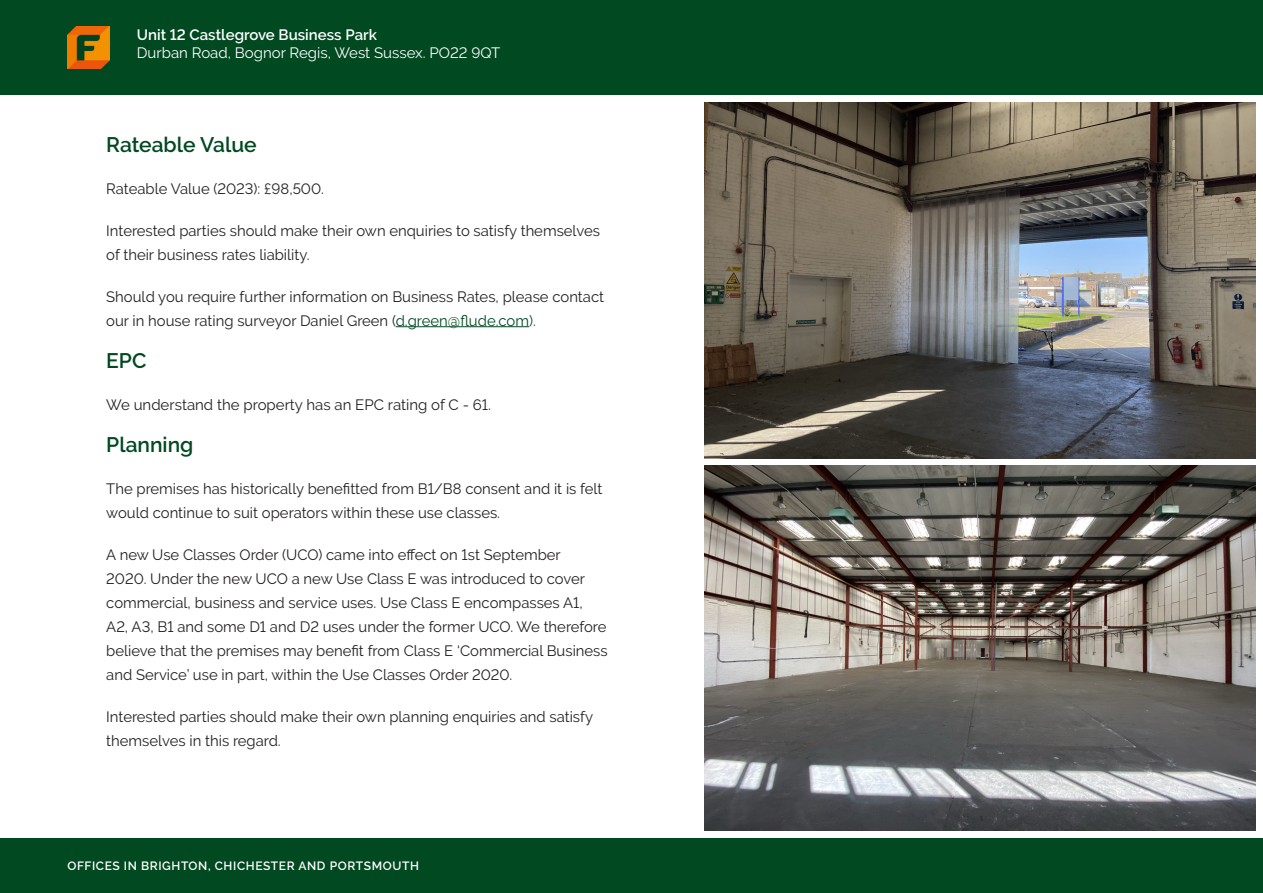
<style>
.page{position:relative;width:1263px;height:893px;background:#fff}
.page>*{position:absolute;margin:0;border:0;box-sizing:border-box;transform-origin:0 0}
.Flude_-_Sub_Header{font:600 21px "Raleway";color:#004921}
.Flude_-_Standard_Par{font:15px/24px "Raleway";color:#231f20}
.t1{font:15px "Raleway";color:#fff}
.t2{font:600 15px "Raleway";color:#fff}
.t3{font:600 12px "Raleway";letter-spacing:.05em;color:#fff}
.s1{color:#004921}
.s2{color:#004f28}
.s3{color:#312f30}
</style>
<div class="page">
<div style="left:0;top:0;width:1263px;height:95px;background:#004921"></div>
<img style="left:67px;top:26px;width:43px;height:42px">
<div style="left:0;top:838px;width:1263px;height:55px;background:#004921"></div>
<hr style="left:396px;top:326px;width:133px;height:1px;background:#004921">
<img style="left:705px;top:465px;width:550px;height:366px">
<img style="left:705px;top:102px;width:550px;height:356px">
<p class="t2" style="left:137px;top:26px;width:242px">Unit 12 Castlegrove Business Park</p>
<p class="t1" style="left:137px;top:44px;width:365px">Durban Road, Bognor Regis, West Sussex. PO22 9QT</p>
<p class="Flude_-_Sub_Header" style="left:106px;top:132px;width:152px">Rateable Value</p>
<p class="Flude_-_Standard_Par" style="left:106px;top:176px;width:219px">Rateable Value (2023): £98,500.</p>
<p class="Flude_-_Standard_Par" style="left:106px;top:218px;width:495px">Interested parties should make their own enquiries to satisfy themselves of their business rates liability.</p>
<p class="Flude_-_Standard_Par" style="left:106px;top:284px;width:499px">Should you require further information on Business Rates, please contact our in house rating surveyor Daniel Green (<span class="s1">d.green@flude.com</span><span class="s2">)</span><span class="s3">.</span></p>
<p class="Flude_-_Sub_Header" style="left:106px;top:348px;width:42px">EPC</p>
<p class="Flude_-_Standard_Par" style="left:106px;top:392px;width:386px">We understand the property has an EPC rating of C - 61.</p>
<p class="Flude_-_Sub_Header" style="left:106px;top:432px;width:89px">Planning</p>
<p class="Flude_-_Standard_Par" style="left:106px;top:476px;width:498px">The premises has historically benefitted from B1/B8 consent and it is felt would continue to suit operators within these use classes.</p>
<p class="Flude_-_Standard_Par" style="left:106px;top:542px;width:503px">A new Use Classes Order (UCO) came into effect on 1st September<br>2020. Under the new UCO a new Use Class E was introduced to cover commercial, business and service uses. Use Class E encompasses A1, A2, A3, B1 and some D1 and D2 uses under the former UCO. We therefore believe that the premises may benefit from Class E ‘Commercial Business and Service’ use in part, within the Use Classes Order 2020.</p>
<p class="Flude_-_Standard_Par" style="left:106px;top:704px;width:488px">Interested parties should make their own planning enquiries and satisfy themselves in this regard.</p>
<p class="t3" style="left:67px;top:858px;width:353px">OFFICES IN BRIGHTON, CHICHESTER AND PORTSMOUTH</p>
</div>
